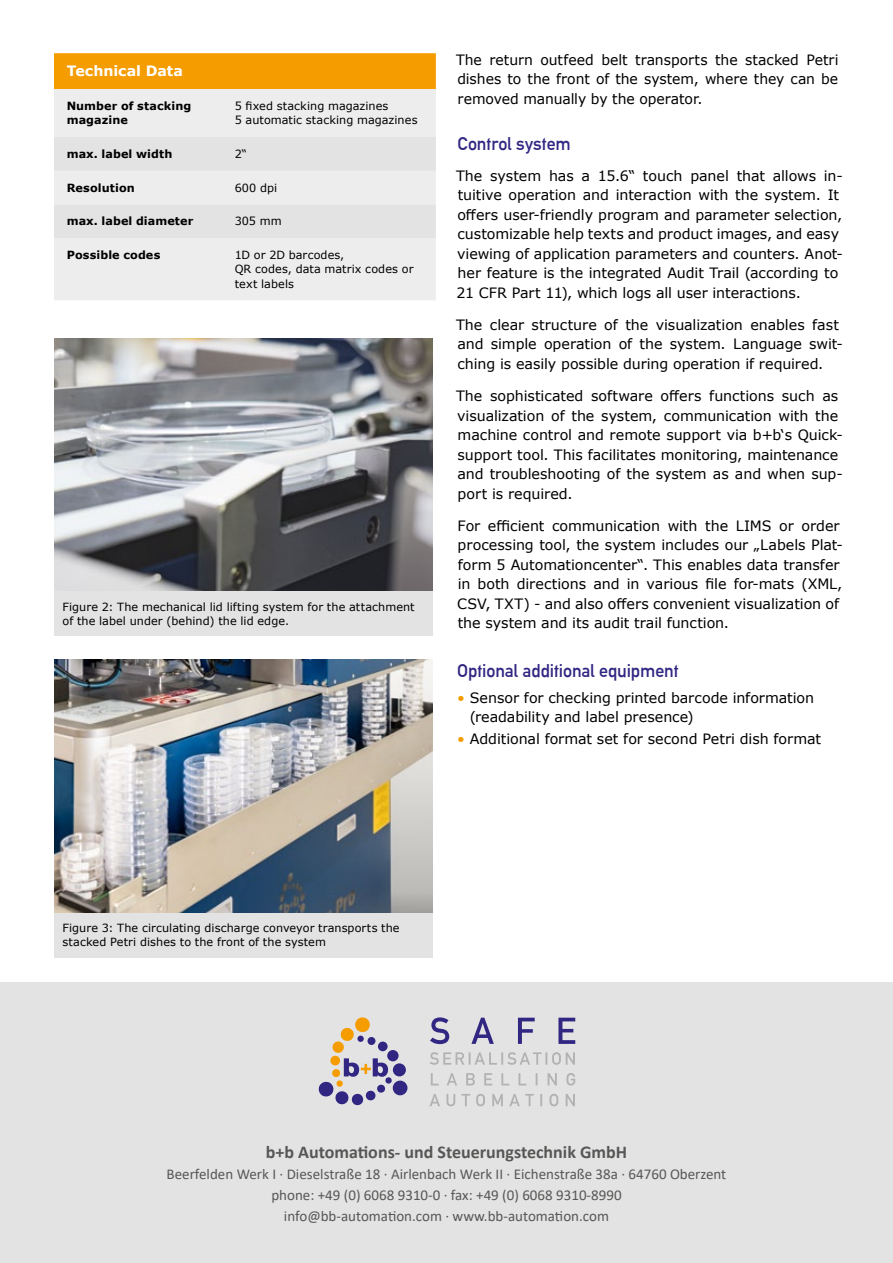
<style>
.page{position:relative;width:893px;height:1263px;background:#fff}
.page>*{position:absolute;margin:0;border:0;box-sizing:border-box;transform-origin:0 0}
.t1{font:18px "Alte DIN1451 Mittelschrift";letter-spacing:-.005em;color:#312783}
.t2{font:700 18px "Calibri";color:#575756}
.t3{font:15px/21px "Calibri";color:#575756;text-align:center}
.t4{font:14.25px/19.5px "Verdana";letter-spacing:-.005em;color:#000}
.t5{font:700 14.25px "Verdana";letter-spacing:-.005em;color:#fff}
.t6{font:11.25px/14.2px "Verdana";letter-spacing:.005em;color:#000}
.t7{font:700 11.25px/14.2px "Verdana";letter-spacing:.005em;color:#000}
.s1{color:#f59c00}
</style>
<div class="page">
<div style="left:54px;top:53px;width:382px;height:36px;background:#f59c00"></div>
<div style="left:54px;top:89px;width:382px;height:211px;background:#ededed"></div>
<svg style="left:54px;top:137px;width:382px;height:101px;background:#e6e6e6"></svg>
<img style="left:54px;top:338px;width:378px;height:254px">
<div style="left:54px;top:592px;width:378px;height:44px;background:#e3e3e3"></div>
<img style="left:54px;top:660px;width:378px;height:253px">
<div style="left:54px;top:913px;width:378px;height:44px;background:#e3e3e3"></div>
<div style="left:0;top:982px;width:893px;height:281px;background:#e3e3e3"></div>
<div style="left:387px;top:1050px;width:12px;height:11px;background:#312783;border-radius:50%"></div>
<div style="left:393px;top:1063px;width:13px;height:13px;background:#312783;border-radius:50%"></div>
<div style="left:393px;top:1080px;width:14px;height:15px;background:#312783;border-radius:50%"></div>
<svg style="left:318px;top:1017px;width:74px;height:89px"></svg>
<svg style="left:430px;top:1094px;width:145px;height:12px"></svg>
<svg style="left:431px;top:1073px;width:144px;height:12px"></svg>
<svg style="left:430px;top:1052px;width:145px;height:13px"></svg>
<svg style="left:430px;top:1017px;width:145px;height:27px"></svg>
<p class="t5" style="left:67px;top:61px;width:118px">Technical Data</p>
<p class="t7" style="left:67px;top:99px;width:126px">Number of stacking magazine</p>
<p class="t6" style="left:235px;top:99px;width:184px">5 fixed stacking magazines<br>5 automatic stacking magazines</p>
<p class="t7" style="left:67px;top:147px;width:107px">max. label width</p>
<p class="t6" style="left:235px;top:147px;width:14px">2“</p>
<p class="t7" style="left:67px;top:180px;width:70px">Resolution</p>
<p class="t6" style="left:235px;top:180px;width:44px">600 dpi</p>
<p class="t7" style="left:67px;top:214px;width:128px">max. label diameter</p>
<p class="t6" style="left:235px;top:214px;width:49px">305 mm</p>
<p class="t7" style="left:67px;top:248px;width:95px">Possible codes</p>
<p class="t6" style="left:235px;top:248px;width:180px">1D or 2D barcodes,<br>QR codes, data matrix codes or text labels</p>
<p class="t6" style="left:63px;top:600px;width:354px">Figure 2: The mechanical lid lifting system for the attachment of the label under (behind) the lid edge.</p>
<p class="t4" style="left:456px;top:50px;width:384px;text-align:justify">The return outfeed belt transports the stacked Petri dishes to the front of the system, where they can be removed manually by the operator.</p>
<p class="t1" style="left:458px;top:133px;width:115px">Control system</p>
<p class="t4" style="left:456px;top:165px;width:388px">The system has a 15.6“ touch panel that allows in&shy;tuitive operation and interaction with the system. It offers user-friendly program and parameter selection, customizable help texts and product images, and easy viewing of application parameters and counters. Anot&shy;her feature is the integrated Audit Trail (according to 21 CFR Part 11), which logs all user interactions.</p>
<p class="t4" style="left:456px;top:315px;width:388px">The clear structure of the visualization enables fast and simple operation of the system. Language swit&shy;ching is easily possible during operation if required.</p>
<p class="t4" style="left:456px;top:386px;width:388px">The sophisticated software offers functions such as visualization of the system, communication with the machine control and remote support via b+b‘s Quick&shy;support tool. This facilitates monitoring, maintenance and troubleshooting of the system as and when sup&shy;port is required.</p>
<p class="t4" style="left:457px;top:516px;width:387px">For efficient communication with the LIMS or order processing tool, the system includes our „Labels Plat&shy;form 5 Automationcenter“. This enables data transfer in both directions and in various file for-mats (XML, CSV, TXT) - and also offers convenient visualization of the system and its audit trail function.</p>
<p class="t1" style="left:457px;top:659px;width:223px">Optional additional equipment</p>
<p class="t4" style="left:470px;top:687px;width:346px;text-indent:-13px"><span class="s1">•</span> Sensor for checking printed barcode information (readability and label presence)</p>
<p class="t4" style="left:457px;top:728px;width:365px"><span class="s1">•</span> Additional format set for second Petri dish format</p>
<p class="t6" style="left:63px;top:921px;width:339px">Figure 3: The circulating discharge conveyor transports the stacked Petri dishes to the front of the system</p>
<p class="t2" style="left:266px;top:1139px;width:363px">b+b Automations- und Steuerungstechnik GmbH</p>
<p class="t3" style="left:167px;top:1163px;width:561px">Beerfelden Werk I · Dieselstraße 18 · Airlenbach Werk II · Eichenstraße 38a · 64760 Oberzent phone: +49 (0) 6068 9310-0 · fax: +49 (0) 6068 9310-8990<br>info@bb-automation.com · www.bb-automation.com</p>
</div>
